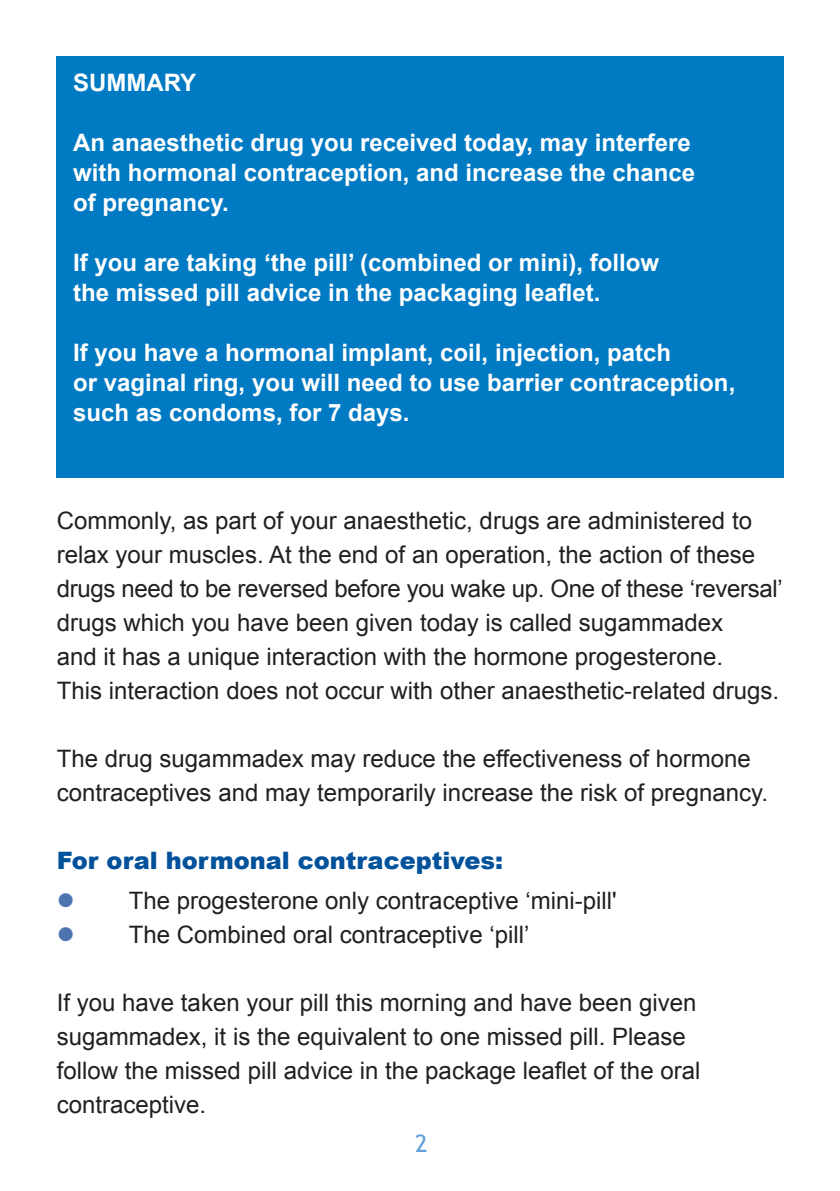
<style>
.page{position:relative;width:840px;height:1191px;background:#fff}
.page>*{position:absolute;margin:0;border:0;box-sizing:border-box;transform-origin:0 0}
.t1{font:24px/34px "Arial";color:#231f20}
.t2{font:700 24px/30px "Arial";color:#fff}
.t3{font:900 24px "Arial";color:#01519b}
.t4{font:24px "Trebuchet MS";color:#62a0d6}
.s1{color:#4d73b1}
</style>
<div class="page">
<div style="left:56px;top:57px;width:727px;height:421px;background:#007ac2"></div>
<p class="t2" style="left:73px;top:68px;width:125px">SUMMARY</p>
<p class="t2" style="left:73px;top:128px;width:619px">An anaesthetic drug you received today, may interfere</p>
<p class="t2" style="left:73px;top:158px;width:623px">with hormonal contraception, and increase the chance</p>
<p class="t2" style="left:73px;top:188px;width:157px">of pregnancy.</p>
<p class="t2" style="left:73px;top:248px;width:587px">If you are taking ‘the pill’ (combined or mini), follow</p>
<p class="t2" style="left:73px;top:278px;width:528px">the missed pill advice in the packaging leaflet.</p>
<p class="t2" style="left:73px;top:338px;width:599px">If you have a hormonal implant, coil, injection, patch</p>
<p class="t2" style="left:73px;top:368px;width:663px">or vaginal ring, you will need to use barrier contraception, such as condoms, for 7 days.</p>
<p class="t1" style="left:57px;top:504px;width:727px">Commonly, as part of your anaesthetic, drugs are administered to relax your muscles. At the end of an operation, the action of these drugs need to be reversed before you wake up. One of these ‘reversal’ drugs which you have been given today is called sugammadex</p>
<p class="t1" style="left:57px;top:640px;width:667px">and it has a unique interaction with the hormone progesterone.</p>
<p class="t1" style="left:57px;top:674px;width:723px">This interaction does not occur with other anaesthetic-related drugs.</p>
<p class="t1" style="left:57px;top:742px;width:712px">The drug sugammadex may reduce the effectiveness of hormone contraceptives and may temporarily increase the risk of pregnancy.</p>
<p class="t3" style="left:57px;top:843px;width:447px">For oral hormonal contraceptives:</p>
<p class="t1" style="left:57px;top:884px;width:561px"><span class="s1">●</span> The progesterone only contraceptive ‘mini-pill'</p>
<p class="t1" style="left:57px;top:918px;width:474px"><span class="s1">●</span> The Combined oral contraceptive ‘pill’</p>
<p class="t1" style="left:57px;top:986px;width:640px">If you have taken your pill this morning and have been given</p>
<p class="t1" style="left:57px;top:1020px;width:630px">sugammadex, it is the equivalent to one missed pill. Please</p>
<p class="t1" style="left:57px;top:1054px;width:644px">follow the missed pill advice in the package leaflet of the oral</p>
<p class="t1" style="left:57px;top:1088px;width:151px">contraceptive.</p>
<p class="t4" style="left:415px;top:1129px;width:14px">2</p>
</div>
